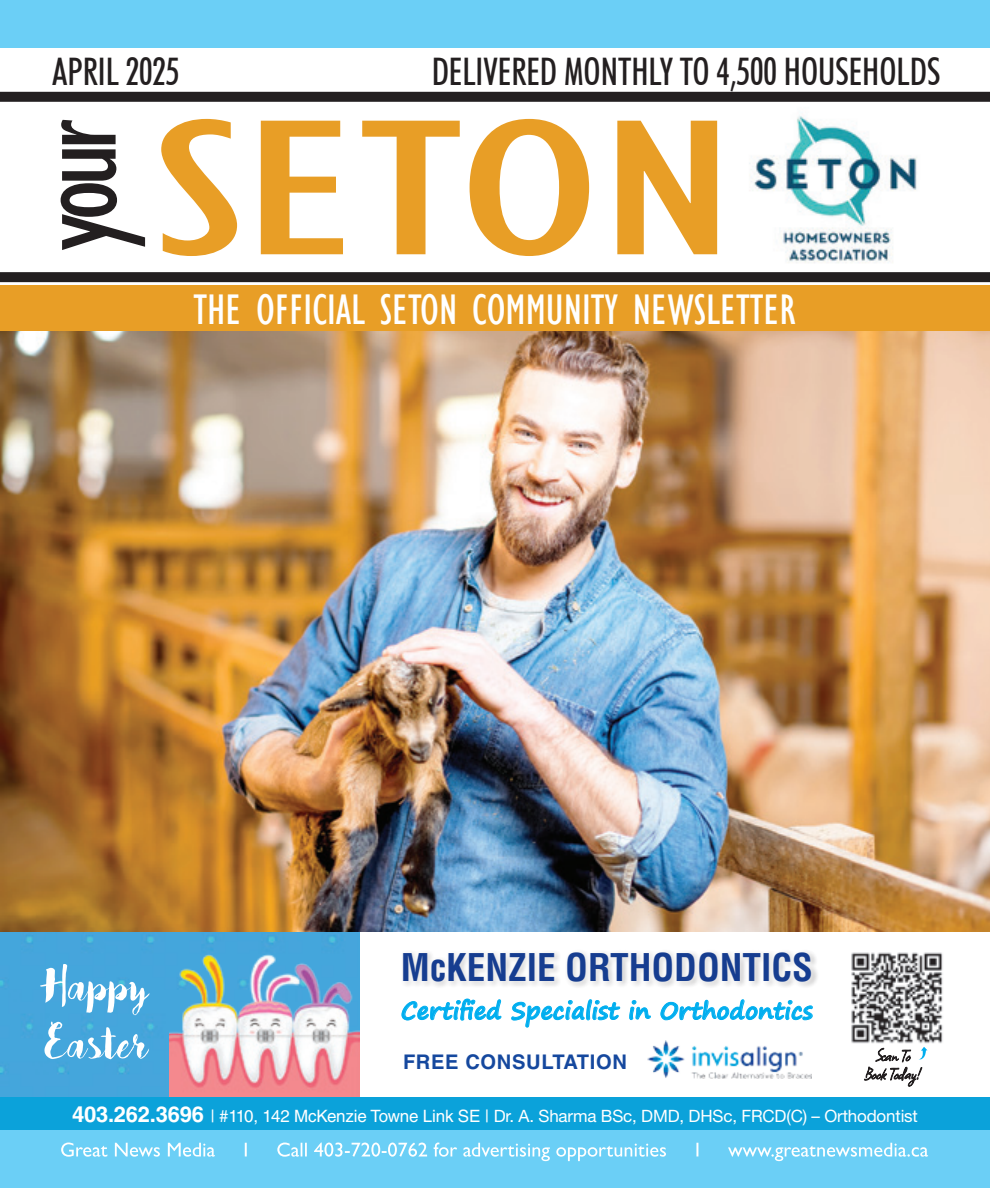
<style>
.page{position:relative;width:990px;height:1188px;background:#fff}
.page>*{position:absolute;margin:0;border:0;box-sizing:border-box;transform-origin:0 0}
.t1{font:condensed 200px "Gill Sans";letter-spacing:-.015em;color:#e89e26;scale:1.67 1}
.t2{font:condensed 120.8px "Gill Sans";color:#231f20}
.t3{font:52px/58px "Bakery";color:#fff}
.t4{font:condensed 44px "Gill Sans";color:#fff}
.t5{font:500 condensed 38px "Futura BT";color:#231f20;scale:.92 1}
.t6{font:700 condensed 37.2px "Helvetica LT Std";color:#163d90}
.t7{font:700 23.4px "Segoe Print";color:#00aeef}
.t8{font:700 20.2px "Helvetica LT Std";letter-spacing:.03em;color:#15489e}
.t9{font:17px "Helvetica Neue LT Std";letter-spacing:-.01em;color:#fff}
.s1{font-family:"Helvetica LT Std";font-weight:700;font-size:22px}
.s2{font-family:"Helvetica LT Std"}
</style>
<div class="page">
<img style="left:0;top:331px;width:990px;height:601px">
<div style="left:0;top:0;width:990px;height:72px;background:#6bcff6"></div>
<div style="left:0;top:48px;width:990px;height:238px;background:#fff"></div>
<img style="left:737px;top:115px;width:192px;height:168px">
<div style="left:0;top:272px;width:990px;height:10px;background:#231f20"></div>
<div style="left:0;top:286px;width:990px;height:45px;background:#e89e26"></div>
<div style="left:0;top:92px;width:990px;height:10px;background:#231f20"></div>
<div style="left:0;top:1130px;width:990px;height:58px;background:#6bcff6"></div>
<svg style="left:61px;top:1143px;width:867px;height:18px"></svg>
<div style="left:0;top:932px;width:359px;height:165px;background:#44a6dc"></div>
<img style="left:169px;top:938px;width:190px;height:159px">
<div style="left:0;top:1097px;width:990px;height:33px;background:#0ba2da"></div>
<img style="left:851px;top:952px;width:92px;height:92px">
<img style="left:647px;top:1040px;width:165px;height:39px">
<div style="left:395px;top:945px;width:425px;height:45px;background:#fff;opacity:.75"></div>
<svg style="left:864px;top:1047px;width:63px;height:40px"></svg>
<p class="t5" style="left:52px;top:48px;width:140px">APRIL 2025</p>
<p class="t5" style="left:432px;top:48px;width:555px">DELIVERED MONTHLY TO 4,500 HOUSEHOLDS</p>
<p class="t2" style="left:5px;top:251px;width:133px;rotate:-90deg">your</p>
<p class="t1" style="left:152px;top:71px;width:352px">SETON</p>
<p class="t4" style="left:193px;top:283px;width:604px">THE OFFICIAL SETON COMMUNITY NEWSLETTER</p>
<p class="t3" style="left:45px;top:954px;width:104px">Happy<br>Easter</p>
<p class="t6" style="left:401px;top:944px;width:414px">McKENZIE ORTHODONTICS</p>
<p class="t7" style="left:401px;top:989px;width:413px">Certified Specialist in Orthodontics</p>
<p class="t8" style="left:403px;top:1050px;width:225px">FREE CONSULTATION</p>
<p class="t9" style="left:72px;top:1106px;width:847px"><span class="s1">403.262.3696</span> <span class="s2">| #110, 142 McKenzie Towne Link SE |</span> Dr. A. Sharma BSc, DMD, DHSc, FRCD(C) – Orthodontist</p>
</div>
